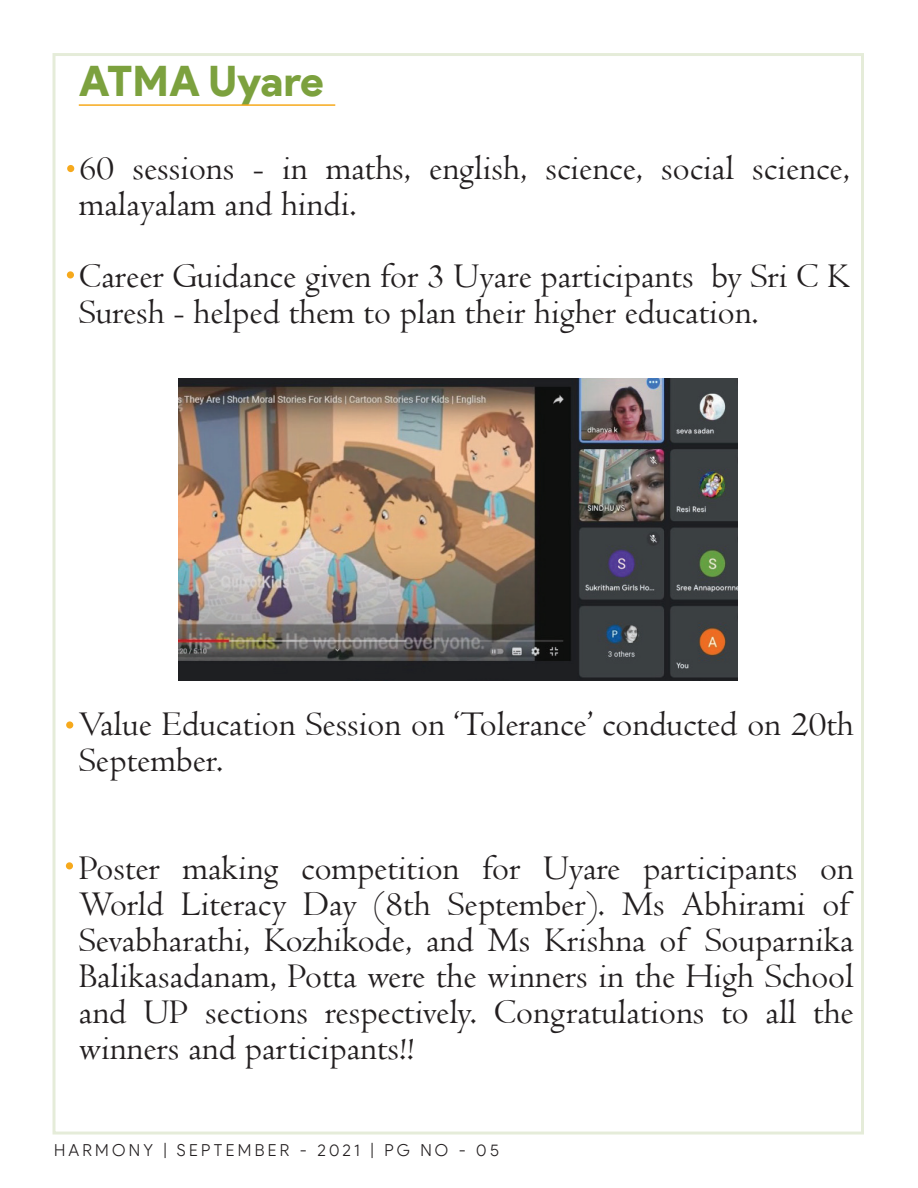
<style>
.page{position:relative;width:918px;height:1188px;background:#fff}
.page>*{position:absolute;margin:0;border:0;box-sizing:border-box;transform-origin:0 0}
.t1{font:900 42px "Product Sans";color:#7ca13e}
.t2{font:36px/36px "Centaur";color:#231f20}
.t3{font:300 16.5px "Product Sans";letter-spacing:.2em;color:#231f20}
</style>
<div class="page">
<hr style="left:79px;top:104px;width:256px;height:2px;background:#f6a91c">
<div style="left:67px;top:165px;width:7px;height:7px;background:#f6a91c;border-radius:50%"></div>
<div style="left:67px;top:271px;width:7px;height:7px;background:#f6a91c;border-radius:50%"></div>
<img style="left:179px;top:378px;width:559px;height:302px">
<div style="left:66px;top:721px;width:7px;height:8px;background:#f6a91c;border-radius:50%"></div>
<div style="left:66px;top:862px;width:7px;height:7px;background:#f6a91c;border-radius:50%"></div>
<p class="t1" style="left:79px;top:56px;width:247px">ATMA Uyare</p>
<p class="t2" style="left:79px;top:149px;width:772px">60 sessions - in maths, english, science, social science, malayalam and hindi.</p>
<p class="t2" style="left:79px;top:257px;width:772px">Career Guidance given for 3 Uyare participants by Sri C K<br>Suresh - helped them to plan their higher education.</p>
<p class="t2" style="left:79px;top:706px;width:776px">Value Education Session on ‘Tolerance’ conducted on 20th<br>September.</p>
<p class="t2" style="left:79px;top:850px;width:776px;text-align:justify">Poster making competition for Uyare participants on World Literacy Day (8th September). Ms Abhirami of Sevabharathi, Kozhikode, and Ms Krishna of Souparnika Balikasadanam, Potta were the winners in the High School and UP sections respectively. Congratulations to all the winners and participants!!</p>
<p class="t3" style="left:54px;top:1140px;width:447px">HARMONY | SEPTEMBER - 2021 | PG NO - 05</p>
</div>
